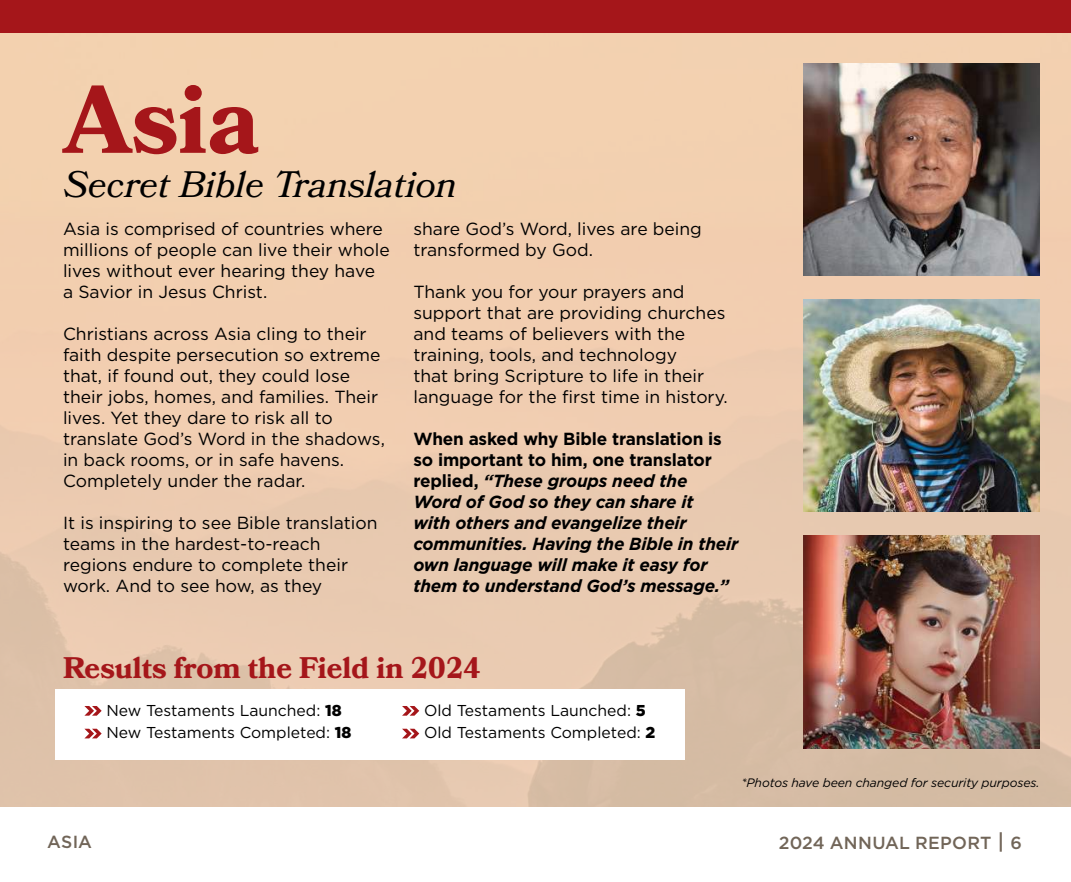
<style>
.page{position:relative;width:1071px;height:882px;background:#fff}
.page>*{position:absolute;margin:0;border:0;box-sizing:border-box;transform-origin:0 0}
.t1{font:700 96.25px "Bookmania";color:#a5161a}
.t2{font:italic 36.75px "Bookmania";color:#000}
.t3{font:700 29.75px "Bookmania";color:#a5161a}
.t4{font:17.5px/21px "Gotham";color:#000}
.t5{font:italic 700 17.5px/21px "Gotham";letter-spacing:-.01em;color:#000}
.t6{font:500 17.5px "Gotham";letter-spacing:.01em;color:#716558}
.t7{font:15.75px/22.8px "Gotham";color:#000}
.t8{font:italic 12.25px "Gotham";letter-spacing:-.01em;color:#000}
.s1{font-style:normal}
.s2{font-weight:900}
.s3{font-size:21px}
</style>
<div class="page">
<img style="left:0;top:33px;width:1071px;height:773px">
<div style="left:0;top:0;width:1071px;height:33px;background:#a5161a"></div>
<img style="left:803px;top:299px;width:237px;height:213px">
<img style="left:803px;top:536px;width:237px;height:212px">
<img style="left:803px;top:63px;width:237px;height:213px">
<div style="left:55px;top:689px;width:630px;height:71px;background:#fff"></div>
<svg style="left:84px;top:706px;width:18px;height:10px"></svg>
<svg style="left:84px;top:729px;width:18px;height:9px"></svg>
<svg style="left:402px;top:706px;width:17px;height:10px"></svg>
<svg style="left:402px;top:729px;width:17px;height:9px"></svg>
<h1 class="t1" style="left:63px;top:84px;width:199px">Asia</h1>
<h2 class="t2" style="left:63px;top:170px;width:395px">Secret Bible Translation</h2>
<p class="t4" style="left:63px;top:219px;width:328px">Asia is comprised of countries where millions of people can live their whole lives without ever hearing they have<br>a Savior in Jesus Christ.</p>
<p class="t4" style="left:63px;top:324px;width:323px">Christians across Asia cling to their faith despite persecution so extreme that, if found out, they could lose their jobs, homes, and families. Their lives. Yet they dare to risk all to translate God’s Word in the shadows, in back rooms, or in safe havens.<br>Completely under the radar.</p>
<p class="t4" style="left:63px;top:513px;width:316px">It is inspiring to see Bible translation teams in the hardest-to-reach regions endure to complete their work. And to see how, as they</p>
<p class="t4" style="left:413px;top:219px;width:290px">share God’s Word, lives are being transformed by God.</p>
<p class="t4" style="left:413px;top:282px;width:316px">Thank you for your prayers and support that are providing churches and teams of believers with the training, tools, and technology<br>that bring Scripture to life in their language for the first time in history.</p>
<p class="t5" style="left:413px;top:429px;width:326px"><span class="s1">When asked why Bible translation is so important to him, one translator replied,</span> “These groups need the Word of God so they can share it<br>with others and evangelize their communities. Having the Bible in their own language will make it easy for them to understand God’s message.”</p>
<h3 class="t3" style="left:63px;top:657px;width:419px">Results from the Field in 2024</h3>
<p class="t7" style="left:106px;top:700px;width:247px">New Testaments Launched: <span class="s2">18<br></span>New Testaments Completed: <span class="s2">18</span></p>
<p class="t7" style="left:424px;top:700px;width:233px">Old Testaments Launched: <span class="s2">5<br></span>Old Testaments Completed: <span class="s2">2</span></p>
<p class="t8" style="left:741px;top:778px;width:300px">*Photos have been changed for security purposes.</p>
<p class="t6" style="left:47px;top:834px;width:46px">ASIA</p>
<p class="t6" style="left:779px;top:835px;width:245px">2024 ANNUAL REPORT <span class="s3">|</span> 6</p>
</div>
